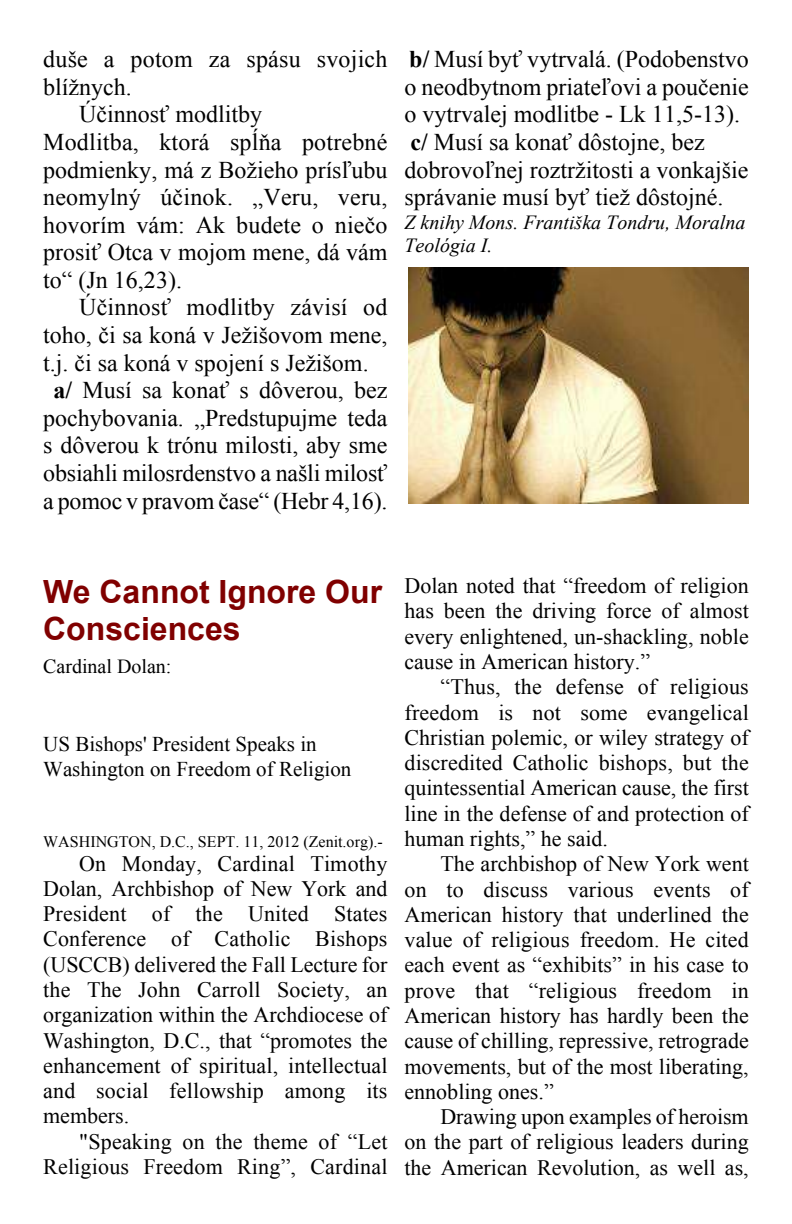
<style>
.page{position:relative;width:792px;height:1224px;background:#fff}
.page>*{position:absolute;margin:0;border:0;box-sizing:border-box;transform-origin:0 0}
.t1{font:700 32px/36.6px "Arial";color:#800000}
.t2{font:24px/27.6px "Times New Roman";color:#000}
.t3{font:22px/25.2px "Times New Roman";color:#000;text-align:justify}
.t4{font:21px/24.2px "Times New Roman";color:#000}
.t5{font:italic 20px/23px "Times New Roman";color:#000}
.t6{font:20px "Times New Roman";color:#000}
.t7{font:16px "Times New Roman";color:#000}
.s1{font-weight:700}
</style>
<div class="page">
<img style="left:408px;top:268px;width:341px;height:236px">
<p class="t2" style="left:43px;top:48px;width:346px">duše a potom za spásu svojich</p>
<p class="t2" style="left:43px;top:75px;width:90px">blížnych.</p>
<p class="t2" style="left:79px;top:103px;width:185px">Účinnosť modlitby</p>
<p class="t2" style="left:43px;top:130px;width:346px">Modlitba, ktorá spĺňa potrebné</p>
<p class="t2" style="left:43px;top:158px;width:346px">podmienky, má z Božieho prísľubu</p>
<p class="t2" style="left:43px;top:186px;width:346px">neomylný účinok. „Veru, veru,</p>
<p class="t2" style="left:43px;top:213px;width:346px">hovorím vám: Ak budete o niečo</p>
<p class="t2" style="left:43px;top:241px;width:346px">prosiť Otca v mojom mene, dá vám</p>
<p class="t2" style="left:43px;top:268px;width:140px">to“ (Jn 16,23).</p>
<p class="t2" style="left:79px;top:296px;width:310px">Účinnosť modlitby závisí od</p>
<p class="t2" style="left:43px;top:324px;width:346px">toho, či sa koná v Ježišovom mene,</p>
<p class="t2" style="left:43px;top:351px;width:327px">t.j. či sa koná v spojení s Ježišom.</p>
<p class="t2" style="left:53px;top:379px;width:336px"><span class="s1">a/</span> Musí sa konať s dôverou, bez</p>
<p class="t2" style="left:43px;top:406px;width:346px">pochybovania. „Predstupujme teda</p>
<p class="t2" style="left:43px;top:434px;width:346px">s dôverou k trónu milosti, aby sme</p>
<p class="t2" style="left:43px;top:461px;width:346px">obsiahli milosrdenstvo a našli milosť</p>
<p class="t2" style="left:43px;top:489px;width:346px">a pomoc v pravom čase“ (Hebr 4,16).</p>
<p class="t2" style="left:405px;top:48px;width:346px"><span class="s1">b/</span> Musí byť vytrvalá. (Podobenstvo o neodbytnom priateľovi a poučenie o vytrvalej modlitbe - Lk 11,5-13). <span class="s1">c/</span> Musí sa konať dôstojne, bez dobrovoľnej roztržitosti a vonkajšie správanie musí byť tiež dôstojné.</p>
<p class="t5" style="left:405px;top:213px;width:342px">Z knihy Mons. Františka Tondru, Moralna<br>Teológia I.</p>
<h1 class="t1" style="left:43px;top:577px;width:341px">We Cannot Ignore Our<br>Consciences</h1>
<p class="t6" style="left:43px;top:660px;width:130px">Cardinal Dolan:</p>
<p class="t4" style="left:43px;top:734px;width:310px">US Bishops' President Speaks in<br>Washington on Freedom of Religion</p>
<p class="t7" style="left:43px;top:836px;width:341px">WASHINGTON, D.C., SEPT. 11, 2012 (Zenit.org).-</p>
<p class="t3" style="left:43px;top:853px;width:346px;text-indent:36px">On Monday, Cardinal Timothy Dolan, Archbishop of New York and President of the United States Conference of Catholic Bishops (USCCB) delivered the Fall Lecture for the The John Carroll Society, an organization within the Archdiocese of Washington, D.C., that “promotes the enhancement of spiritual, intellectual and social fellowship among its members.</p>
<p class="t3" style="left:43px;top:1131px;width:346px;text-align:right">"Speaking on the theme of “Let<br>Religious Freedom Ring”, Cardinal</p>
<p class="t3" style="left:405px;top:575px;width:346px">Dolan noted that “freedom of religion has been the driving force of almost every enlightened, un-shackling, noble cause in American history.”</p>
<p class="t3" style="left:405px;top:676px;width:346px;text-indent:36px">“Thus, the defense of religious freedom is not some evangelical Christian polemic, or wiley strategy of discredited Catholic bishops, but the quintessential American cause, the first line in the defense of and protection of human rights,” he said.</p>
<p class="t3" style="left:405px;top:853px;width:346px;text-indent:36px">The archbishop of New York went on to discuss various events of American history that underlined the value of religious freedom. He cited each event as “exhibits” in his case to prove that “religious freedom in American history has hardly been the cause of chilling, repressive, retrograde movements, but of the most liberating, ennobling ones.”</p>
<p class="t3" style="left:405px;top:1106px;width:346px;text-indent:36px">Drawing upon examples of heroism on the part of religious leaders during the American Revolution, as well as,</p>
</div>
